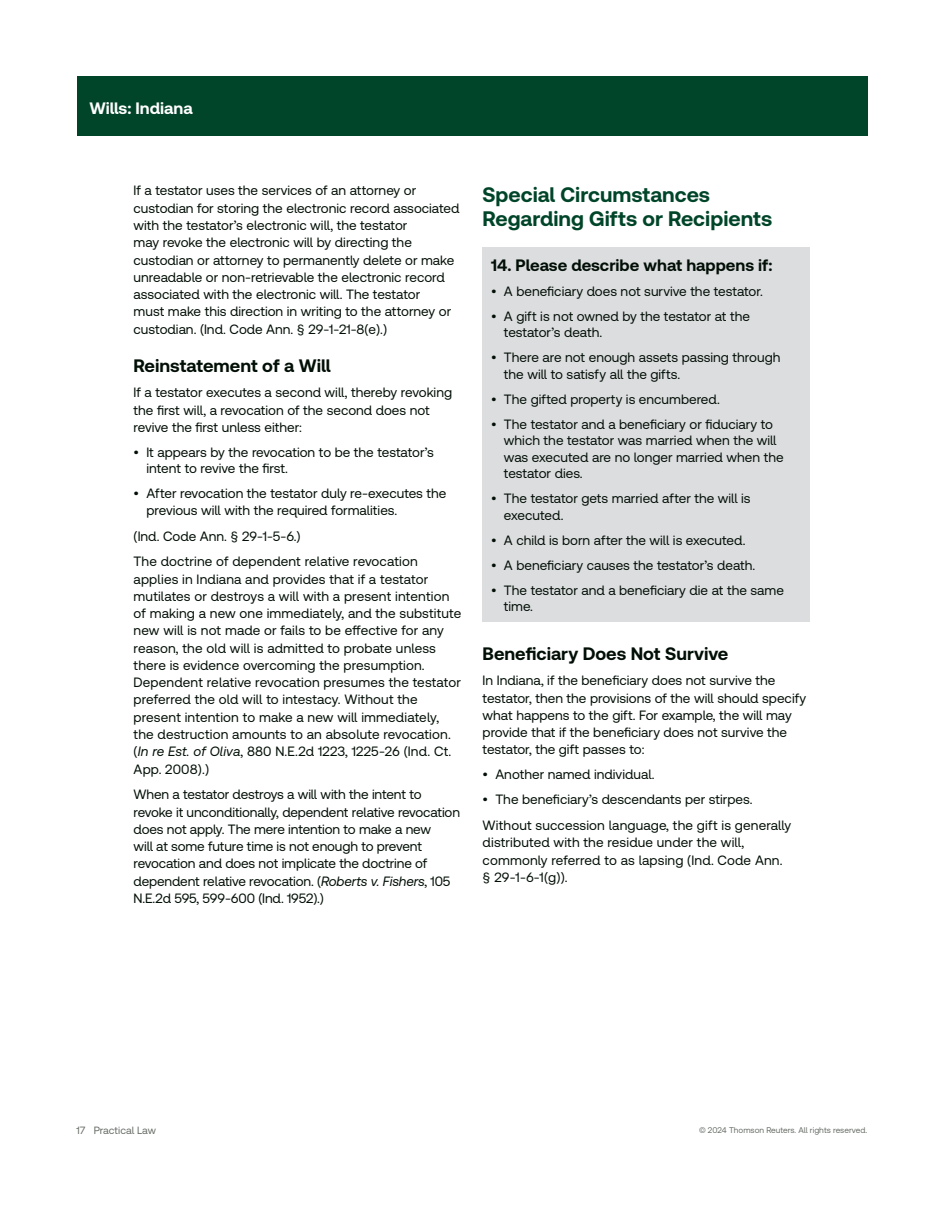
<style>
.page{position:relative;width:944px;height:1214px;background:#fff}
.page>*{position:absolute;margin:0;border:0;box-sizing:border-box;transform-origin:0 0}
.t1{font:700 21px/24px "Clario";color:#004529}
.t2{font:700 18px "Clario";color:#020f06}
.t3{font:700 16.5px "Clario";color:#020f06}
.t4{font:700 16.5px "Clario";color:#fff}
.t5{font:13.5px/17.2px "Clario";color:#020f06}
.t6{font:10.5px "Clario";color:#676d66}
.t7{font:8.25px "Clario";color:#676d66}
.s1{font-style:italic}
</style>
<div class="page">
<div style="left:77px;top:77px;width:790px;height:59px;background:#004529"></div>
<div style="left:482px;top:247px;width:328px;height:374px;background:#dcdddf"></div>
<p class="t4" style="left:89px;top:98px;width:105px">Wills: Indiana</p>
<p class="t5" style="left:134px;top:182px;width:327px">If a testator uses the services of an attorney or custodian for storing the electronic record associated with the testator’s electronic will, the testator<br>may revoke the electronic will by directing the custodian or attorney to permanently delete or make unreadable or non-retrievable the electronic record associated with the electronic will. The testator<br>must make this direction in writing to the attorney or custodian. (Ind. Code Ann. § 29-1-21-8(e).)</p>
<h2 class="t2" style="left:134px;top:354px;width:199px">Reinstatement of a Will</h2>
<p class="t5" style="left:134px;top:383px;width:320px">If a testator executes a second will, thereby revoking the first will, a revocation of the second does not revive the first unless either:</p>
<p class="t5" style="left:146px;top:443px;width:289px;line-height:16.5px;text-indent:-13px">• It appears by the revocation to be the testator’s intent to revive the first.</p>
<p class="t5" style="left:146px;top:485px;width:301px;line-height:16.5px;text-indent:-13px">• After revocation the testator duly re-executes the previous will with the required formalities.</p>
<p class="t5" style="left:134px;top:522px;width:286px;line-height:25.8px">(Ind. Code Ann. § 29-1-5-6.)<br>The doctrine of dependent relative revocation</p>
<p class="t5" style="left:134px;top:570px;width:329px">applies in Indiana and provides that if a testator mutilates or destroys a will with a present intention of making a new one immediately, and the substitute new will is not made or fails to be effective for any reason, the old will is admitted to probate unless there is evidence overcoming the presumption.<br>Dependent relative revocation presumes the testator preferred the old will to intestacy. Without the present intention to make a new will immediately, the destruction amounts to an absolute revocation. (<span class="s1">In re Est. of Oliva</span>, 880 N.E.2d 1223, 1225-26 (Ind. Ct.<br>App. 2008).)</p>
<p class="t5" style="left:134px;top:785px;width:328px">When a testator destroys a will with the intent to revoke it unconditionally, dependent relative revocation does not apply. The mere intention to make a new<br>will at some future time is not enough to prevent revocation and does not implicate the doctrine of dependent relative revocation. (<span class="s1">Roberts v. Fishers</span>, 105<br>N.E.2d 595, 599-600 (Ind. 1952).)</p>
<h1 class="t1" style="left:482px;top:182px;width:291px">Special Circumstances<br>Regarding Gifts or Recipients</h1>
<p class="t3" style="left:491px;top:254px;width:283px">14. Please describe what happens if:</p>
<p class="t5" style="left:491px;top:282px;width:273px">• A beneficiary does not survive the testator.</p>
<p class="t5" style="left:504px;top:307px;width:247px;line-height:16.5px;text-indent:-13px">• A gift is not owned by the testator at the testator’s death.</p>
<p class="t5" style="left:504px;top:349px;width:278px;line-height:16.5px;text-indent:-13px">• There are not enough assets passing through the will to satisfy all the gifts.</p>
<p class="t5" style="left:491px;top:390px;width:230px">• The gifted property is encumbered.</p>
<p class="t5" style="left:504px;top:415px;width:281px;line-height:16.5px;text-indent:-13px">• The testator and a beneficiary or fiduciary to which the testator was married when the will was executed are no longer married when the testator dies.</p>
<p class="t5" style="left:504px;top:490px;width:248px;line-height:16.5px;text-indent:-13px">• The testator gets married after the will is executed.</p>
<p class="t5" style="left:491px;top:531px;width:256px">• A child is born after the will is executed.</p>
<p class="t5" style="left:491px;top:556px;width:265px">• A beneficiary causes the testator’s death.</p>
<p class="t5" style="left:504px;top:581px;width:281px;line-height:16.5px;text-indent:-13px">• The testator and a beneficiary die at the same time.</p>
<h2 class="t2" style="left:482px;top:642px;width:247px">Beneficiary Does Not Survive</h2>
<p class="t5" style="left:482px;top:671px;width:325px">In Indiana, if the beneficiary does not survive the testator, then the provisions of the will should specify what happens to the gift. For example, the will may provide that if the beneficiary does not survive the testator, the gift passes to:</p>
<p class="t5" style="left:482px;top:765px;width:174px">• Another named individual.</p>
<p class="t5" style="left:482px;top:786px;width:310px;line-height:25.8px">• The beneficiary’s descendants per stirpes.<br>Without succession language, the gift is generally</p>
<p class="t5" style="left:482px;top:833px;width:301px">distributed with the residue under the will, commonly referred to as lapsing (Ind. Code Ann. § 29-1-6-1(g)).</p>
<p class="t6" style="left:77px;top:1124px;width:81px">17 Practical Law</p>
<p class="t7" style="left:699px;top:1124px;width:170px">© 2024 Thomson Reuters. All rights reserved.</p>
</div>
